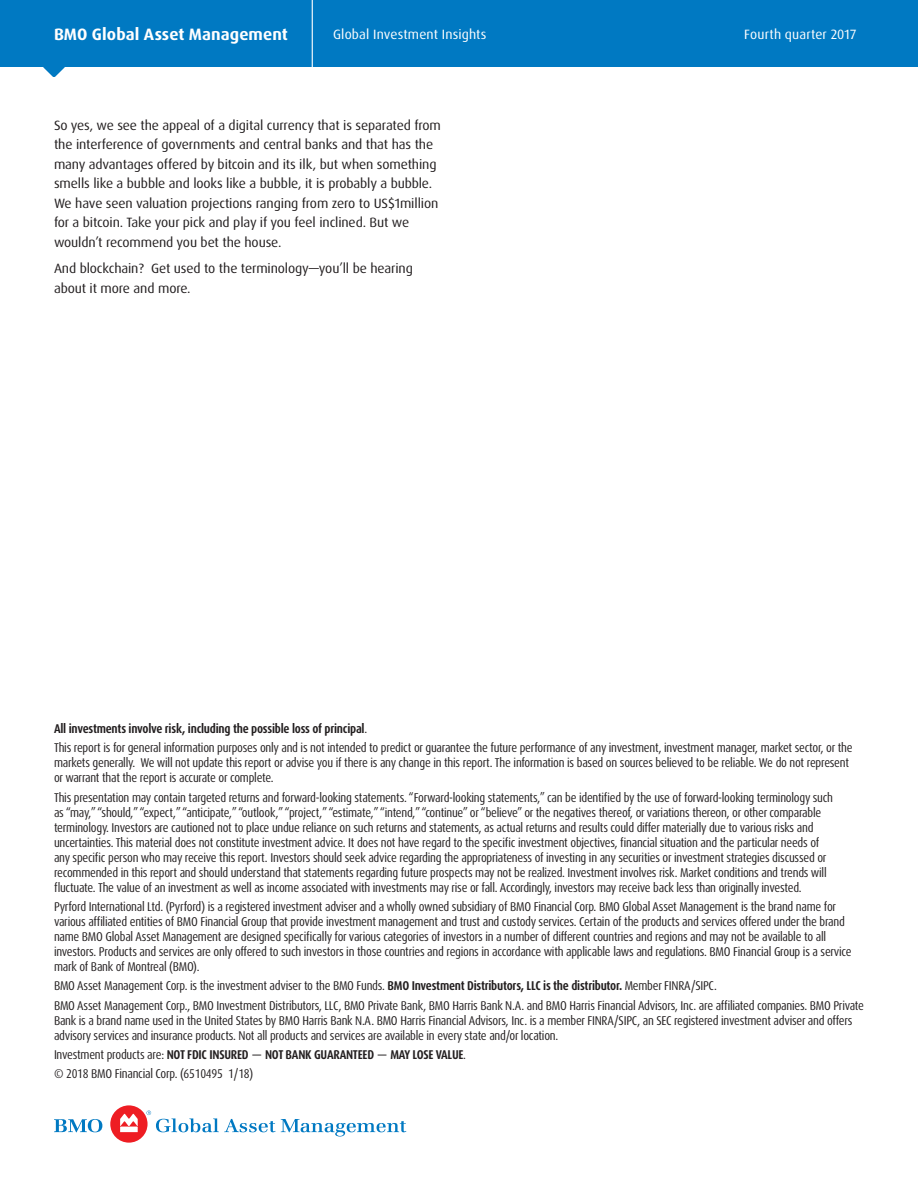
<style>
.page{position:relative;width:918px;height:1188px;background:#fff}
.page>*{position:absolute;margin:0;border:0;box-sizing:border-box;transform-origin:0 0}
.t1{font:700 16.5px "Dax OT";letter-spacing:.005em;color:#fff}
.t2{font:13.5px/19.5px "Dax OT";letter-spacing:-.01em;color:#231f20}
.t3{font:13.5px "Dax OT";letter-spacing:.01em;color:#fff}
.t4{font:condensed 12.75px/15px "Dax OT";letter-spacing:-.02em;color:#231f20}
.s1{font-weight:700}
</style>
<div class="page">
<div style="left:0;top:0;width:918px;height:68px;background:#0079c2"></div>
<svg style="left:43px;top:67px;width:22px;height:10px"></svg>
<svg style="left:54px;top:1119px;width:48px;height:13px"></svg>
<div style="left:110px;top:1105px;width:38px;height:38px;background:#ee1d23;border-radius:50%"></div>
<svg style="left:120px;top:1114px;width:18px;height:18px"></svg>
<svg style="left:147px;top:1111px;width:259px;height:26px"></svg>
<hr style="left:312px;top:0;width:1px;height:68px;background:#fff">
<p class="t1" style="left:54px;top:24px;width:235px">BMO Global Asset Management</p>
<p class="t3" style="left:333px;top:26px;width:155px">Global Investment Insights</p>
<p class="t3" style="left:744px;top:26px;width:114px">Fourth quarter 2017</p>
<p class="t2" style="left:54px;top:116px;width:389px">So yes, we see the appeal of a digital currency that is separated from the interference of governments and central banks and that has the many advantages offered by bitcoin and its ilk, but when something smells like a bubble and looks like a bubble, it is probably a bubble.<br>We have seen valuation projections ranging from zero to US$1million for a bitcoin. Take your pick and play if you feel inclined. But we wouldn’t recommend you bet the house.</p>
<p class="t2" style="left:54px;top:259px;width:360px">And blockchain? Get used to the terminology—you’ll be hearing about it more and more.</p>
<p class="t4" style="left:54px;top:719px;width:800px;line-height:19.4px"><span class="s1">All investments involve risk, including the possible loss of principal</span>.<br>This report is for general information purposes only and is not intended to predict or guarantee the future performance of any investment, investment manager, market sector, or the</p>
<p class="t4" style="left:54px;top:756px;width:797px">markets generally. We will not update this report or advise you if there is any change in this report. The information is based on sources believed to be reliable. We do not represent or warrant that the report is accurate or complete.</p>
<p class="t4" style="left:54px;top:790px;width:781px">This presentation may contain targeted returns and forward-looking statements. “Forward-looking statements,” can be identified by the use of forward-looking terminology such as “may,” “should,” “expect,” “anticipate,” “outlook,” “project,” “estimate,” “intend,” “continue” or “believe” or the negatives thereof, or variations thereon, or other comparable terminology. Investors are cautioned not to place undue reliance on such returns and statements, as actual returns and results could differ materially due to various risks and uncertainties. This material does not constitute investment advice. It does not have regard to the specific investment objectives, financial situation and the particular needs of any specific person who may receive this report. Investors should seek advice regarding the appropriateness of investing in any securities or investment strategies discussed or recommended in this report and should understand that statements regarding future prospects may not be realized. Investment involves risk. Market conditions and trends will fluctuate. The value of an investment as well as income associated with investments may rise or fall. Accordingly, investors may receive back less than originally invested.</p>
<p class="t4" style="left:54px;top:899px;width:799px">Pyrford International Ltd. (Pyrford) is a registered investment adviser and a wholly owned subsidiary of BMO Financial Corp. BMO Global Asset Management is the brand name for various affiliated entities of BMO Financial Group that provide investment management and trust and custody services. Certain of the products and services offered under the brand name BMO Global Asset Management are designed specifically for various categories of investors in a number of different countries and regions and may not be available to all investors. Products and services are only offered to such investors in those countries and regions in accordance with applicable laws and regulations. BMO Financial Group is a service mark of Bank of Montreal (BMO).</p>
<p class="t4" style="left:54px;top:976px;width:812px;line-height:19.4px">BMO Asset Management Corp. is the investment adviser to the BMO Funds. <span class="s1">BMO Investment Distributors, LLC is the distributor.</span> Member FINRA/SIPC.<br>BMO Asset Management Corp., BMO Investment Distributors, LLC, BMO Private Bank, BMO Harris Bank N.A. and BMO Harris Financial Advisors, Inc. are affiliated companies. BMO Private</p>
<p class="t4" style="left:54px;top:1013px;width:800px">Bank is a brand name used in the United States by BMO Harris Bank N.A. BMO Harris Financial Advisors, Inc. is a member FINRA/SIPC, an SEC registered investment adviser and offers advisory services and insurance products. Not all products and services are available in every state and/or location.</p>
<p class="t4" style="left:54px;top:1045px;width:414px;line-height:19.4px">Investment products are: <span class="s1">NOT FDIC INSURED — NOT BANK GUARANTEED — MAY LOSE VALUE</span>. © 2018 BMO Financial Corp. (6510495 1/18)</p>
</div>
